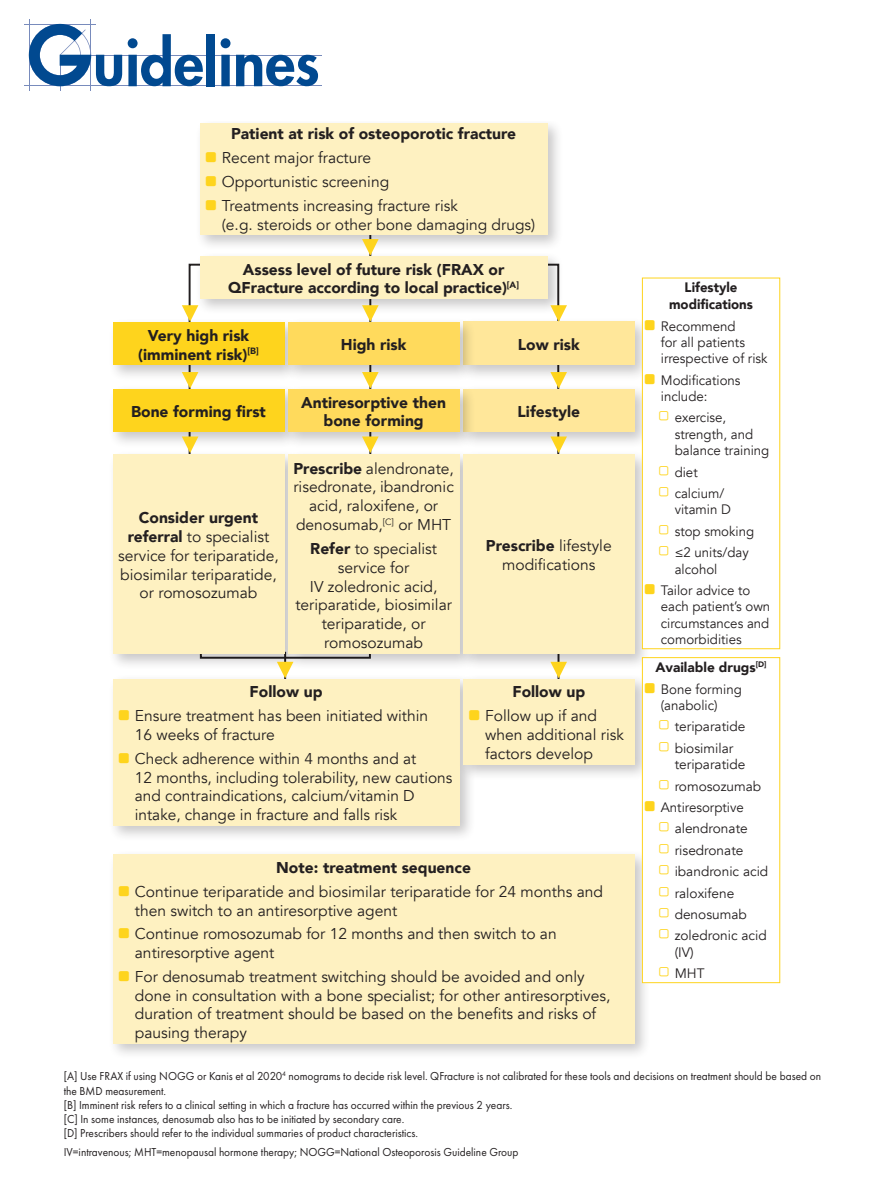
<style>
.page{position:relative;width:893px;height:1191px;background:#fff}
.page>*{position:absolute;margin:0;border:0;box-sizing:border-box;transform-origin:0 0}
.t1{font:15.6px/18.8px "Avenir";color:#231f20}
.t2{font:900 15.6px/18.8px "Avenir";color:#231f20;text-align:center}
.t3{font:13.65px/16.4px "Avenir";color:#231f20}
.t4{font:900 13.65px/16.4px "Avenir";color:#231f20;text-align:center}
.Table_footer{font:12px/14.2px "Futura PT";color:#231f20;scale:.95 1}
.s1{font-weight:900}
.s2{font-family:"squircle";font-size:11.7px;color:#fed41d}
.s3{font-family:"squircle";font-weight:400;font-size:11.7px;color:#fed41d}
.s4{font-weight:400}
</style>
<div class="page">
<hr style="left:29px;top:19px;width:1px;height:72px;background:#788bbc">
<hr style="left:90px;top:19px;width:1px;height:72px;background:#788bbc">
<hr style="left:24px;top:24px;width:72px;height:1px;background:#788bbc">
<hr style="left:24px;top:85px;width:298px;height:1px;background:#788bbc">
<hr style="left:60px;top:55px;width:262px;height:1px;background:#788bbc">
<hr style="left:60px;top:55px;width:1px;height:36px;background:#788bbc">
<svg style="left:128px;top:34px;width:75px;height:52px"></svg>
<div style="left:207px;top:34px;width:8px;height:52px;background:#014990"></div>
<svg style="left:221px;top:38px;width:9px;height:48px"></svg>
<svg style="left:236px;top:55px;width:82px;height:31px"></svg>
<svg style="left:29px;top:24px;width:93px;height:62px"></svg>
<div style="left:195px;top:121px;width:369px;height:130px;background:#231f20;opacity:.25"></div>
<div style="left:200px;top:123px;width:347px;height:112px;background:#fef1c1"></div>
<div style="left:195px;top:251px;width:369px;height:64px;background:#231f20;opacity:.25"></div>
<div style="left:200px;top:256px;width:347px;height:43px;background:#fef1c1"></div>
<div style="left:108px;top:317px;width:192px;height:64px;background:#231f20;opacity:.25"></div>
<div style="left:113px;top:322px;width:171px;height:43px;background:#fed41d"></div>
<div style="left:458px;top:317px;width:193px;height:64px;background:#231f20;opacity:.25"></div>
<div style="left:463px;top:322px;width:172px;height:43px;background:#ffe79a"></div>
<div style="left:283px;top:318px;width:193px;height:63px;background:#231f20;opacity:.25"></div>
<div style="left:288px;top:322px;width:171px;height:43px;background:#ffda5c"></div>
<div style="left:108px;top:385px;width:193px;height:63px;background:#231f20;opacity:.25"></div>
<div style="left:113px;top:389px;width:171px;height:43px;background:#fed41d"></div>
<div style="left:458px;top:385px;width:193px;height:63px;background:#231f20;opacity:.25"></div>
<div style="left:463px;top:389px;width:172px;height:43px;background:#ffe79a"></div>
<div style="left:283px;top:384px;width:193px;height:64px;background:#231f20;opacity:.25"></div>
<div style="left:288px;top:389px;width:171px;height:43px;background:#ffda5c"></div>
<div style="left:108px;top:450px;width:193px;height:220px;background:#231f20;opacity:.25"></div>
<div style="left:113px;top:455px;width:171px;height:199px;background:#fef1c1"></div>
<div style="left:283px;top:450px;width:193px;height:220px;background:#231f20;opacity:.25"></div>
<div style="left:288px;top:455px;width:171px;height:199px;background:#fef1c1"></div>
<div style="left:458px;top:450px;width:193px;height:220px;background:#231f20;opacity:.25"></div>
<div style="left:463px;top:455px;width:172px;height:199px;background:#fef1c1"></div>
<div style="left:108px;top:674px;width:368px;height:168px;background:#231f20;opacity:.25"></div>
<div style="left:113px;top:678px;width:346px;height:147px;background:#fef1c1"></div>
<div style="left:458px;top:673px;width:193px;height:107px;background:#231f20;opacity:.25"></div>
<div style="left:463px;top:678px;width:172px;height:86px;background:#fef1c1"></div>
<div style="left:108px;top:849px;width:543px;height:211px;background:#231f20;opacity:.25"></div>
<div style="left:113px;top:854px;width:522px;height:189px;background:#fef1c1"></div>
<div style="left:642px;top:278px;width:138px;height:370px;background:#fff"></div>
<div style="left:642px;top:277px;width:138px;height:372px;border:1px solid #fed41d"></div>
<div style="left:642px;top:657px;width:138px;height:325px;background:#fff"></div>
<div style="left:642px;top:657px;width:138px;height:326px;border:1px solid #fed41d"></div>
<svg style="left:362px;top:239px;width:17px;height:17px"></svg>
<svg style="left:182px;top:305px;width:16px;height:17px"></svg>
<svg style="left:362px;top:305px;width:17px;height:17px"></svg>
<svg style="left:550px;top:305px;width:17px;height:17px"></svg>
<svg style="left:182px;top:372px;width:16px;height:16px"></svg>
<svg style="left:362px;top:372px;width:17px;height:16px"></svg>
<svg style="left:550px;top:372px;width:17px;height:16px"></svg>
<svg style="left:182px;top:436px;width:16px;height:17px"></svg>
<svg style="left:362px;top:436px;width:17px;height:17px"></svg>
<svg style="left:550px;top:436px;width:17px;height:17px"></svg>
<svg style="left:277px;top:662px;width:16px;height:16px"></svg>
<svg style="left:550px;top:662px;width:17px;height:16px"></svg>
<p class="t1" style="left:205px;top:122px;width:312px;line-height:23.9px;text-indent:26px"><span class="s1">Patient at risk of osteoporotic fracture<br></span><span class="s2">A</span> Recent major fracture<br><span class="s2">A</span> Opportunistic screening<br><span class="s2">A</span> Treatments increasing fracture risk</p>
<p class="t1" style="left:222px;top:215px;width:315px">(e.g. steroids or other bone damaging drugs)</p>
<p class="t2" style="left:228px;top:259px;width:292px">Assess level of future risk (FRAX or<br>QFracture according to local practice)<sup>[A]</sup></p>
<p class="t2" style="left:138px;top:325px;width:122px">Very high risk (imminent risk)<sup>[B]</sup></p>
<p class="t2" style="left:341px;top:335px;width:67px">High risk</p>
<p class="t2" style="left:518px;top:335px;width:63px">Low risk</p>
<p class="t2" style="left:301px;top:392px;width:146px">Antiresorptive then bone forming</p>
<p class="t2" style="left:131px;top:402px;width:136px">Bone forming first</p>
<p class="t2" style="left:518px;top:402px;width:64px">Lifestyle</p>
<p class="t1" style="left:293px;top:459px;width:162px;text-align:center"><span class="s1">Prescribe</span> alendronate, risedronate, ibandronic acid, raloxifene, or denosumab,<sup>[C]</sup> or MHT</p>
<p class="t1" style="left:295px;top:539px;width:158px;text-align:center"><span class="s1">Refer</span> to specialist service for<br>IV zoledronic acid, teriparatide, biosimilar teriparatide, or romosozumab</p>
<p class="t1" style="left:486px;top:537px;width:127px;text-align:center"><span class="s1">Prescribe</span> lifestyle modifications</p>
<p class="t1" style="left:118px;top:680px;width:311px;line-height:24.3px;text-indent:131px"><span class="s1">Follow up<br></span><span class="s2">A</span> Ensure treatment has been initiated within</p>
<p class="t1" style="left:118px;top:723px;width:299px;line-height:23.7px;text-indent:17px">16 weeks of fracture<br><span class="s2">A</span> Check adherence within 4 months and at</p>
<p class="t1" style="left:135px;top:768px;width:319px">12 months, including tolerability, new cautions and contraindications, calcium/vitamin D intake, change in fracture and falls risk</p>
<p class="t1" style="left:118px;top:509px;width:162px;text-align:center"><span class="s1">Consider urgent referral</span> to specialist service for teriparatide, biosimilar teriparatide, or romosozumab</p>
<p class="t1" style="left:469px;top:680px;width:130px;line-height:24.3px;text-indent:44px"><span class="s1">Follow up<br></span><span class="s2">A</span> Follow up if and</p>
<p class="t1" style="left:485px;top:725px;width:140px">when additional risk factors develop</p>
<p class="t1" style="left:118px;top:855px;width:486px;line-height:24.3px;text-indent:158px"><span class="s1">Note: treatment sequence<br></span><span class="s2">A</span> Continue teriparatide and biosimilar teriparatide for 24 months and</p>
<p class="t1" style="left:118px;top:898px;width:440px;line-height:23.7px;text-indent:17px">then switch to an antiresorptive agent<br><span class="s2">A</span> Continue romosozumab for 12 months and then switch to an</p>
<p class="t1" style="left:118px;top:941px;width:468px;line-height:23.7px;text-indent:17px">antiresorptive agent<br><span class="s2">A</span> For denosumab treatment switching should be avoided and only</p>
<p class="t1" style="left:135px;top:986px;width:477px">done in consultation with a bone specialist; for other antiresorptives, duration of treatment should be based on the benefits and risks of pausing therapy</p>
<p class="t4" style="left:669px;top:279px;width:85px">Lifestyle modifications</p>
<p class="t3" style="left:661px;top:318px;width:108px;text-indent:-17px"><span class="s2">A</span> Recommend<br>for all patients irrespective of risk</p>
<p class="t3" style="left:661px;top:372px;width:81px;text-indent:-17px"><span class="s2">A</span> Modifications include:</p>
<p class="t3" style="left:675px;top:410px;width:96px;text-indent:-17px"><span class="s2">B</span> exercise, strength, and balance training</p>
<p class="t3" style="left:658px;top:461px;width:68px;line-height:21.3px"><span class="s2">B</span> diet<br><span class="s2">B</span> calcium/</p>
<p class="t3" style="left:658px;top:499px;width:98px;line-height:21.3px;text-align:center">vitamin D<br><span class="s2">B</span> stop smoking<br><span class="s2">B</span> ≤2 units/day</p>
<p class="t3" style="left:644px;top:558px;width:108px;line-height:21.3px;text-align:center">alcohol<br><span class="s2">A</span> Tailor advice to</p>
<p class="t3" style="left:661px;top:598px;width:111px;text-align:justify">each patient’s own circumstances and comorbidities</p>
<p class="t4" style="left:644px;top:655px;width:124px;line-height:21.9px;text-align:left;text-indent:11px">Available drugs<sup>[D]<br></sup><span class="s3">A</span> <span class="s4">Bone forming</span></p>
<p class="t3" style="left:658px;top:695px;width:89px;line-height:21.3px">(anabolic)<br><span class="s2">B</span> teriparatide<br><span class="s2">B</span> biosimilar</p>
<p class="t3" style="left:675px;top:756px;width:72px">teriparatide</p>
<p class="t3" style="left:658px;top:778px;width:105px"><span class="s2">B</span> romosozumab</p>
<p class="t3" style="left:644px;top:799px;width:101px"><span class="s2">A</span> Antiresorptive</p>
<p class="t3" style="left:658px;top:820px;width:91px"><span class="s2">B</span> alendronate</p>
<p class="t3" style="left:658px;top:842px;width:87px"><span class="s2">B</span> risedronate</p>
<p class="t3" style="left:658px;top:863px;width:112px"><span class="s2">B</span> ibandronic acid</p>
<p class="t3" style="left:658px;top:885px;width:78px"><span class="s2">B</span> raloxifene</p>
<p class="t3" style="left:658px;top:906px;width:90px"><span class="s2">B</span> denosumab</p>
<p class="t3" style="left:658px;top:927px;width:110px"><span class="s2">B</span> zoledronic acid</p>
<p class="t3" style="left:658px;top:941px;width:48px;line-height:21.3px;text-align:center">(IV)<br><span class="s2">B</span> MHT</p>
<p class="Table_footer" style="left:64px;top:1069px;width:799px">[A] Use FRAX if using NOGG or Kanis et al 2020<sup>4</sup> nomograms to decide risk level. QFracture is not calibrated for these tools and decisions on treatment should be based on the BMD measurement.<br>[B] Imminent risk refers to a clinical setting in which a fracture has occurred within the previous 2 years.<br>[C] In some instances, denosumab also has to be initiated by secondary care.<br>[D] Prescribers should refer to the individual summaries of product characteristics.</p>
<p class="Table_footer" style="left:64px;top:1144px;width:480px">IV=intravenous; MHT=menopausal hormone therapy; NOGG=National Osteoporosis Guideline Group</p>
</div>
